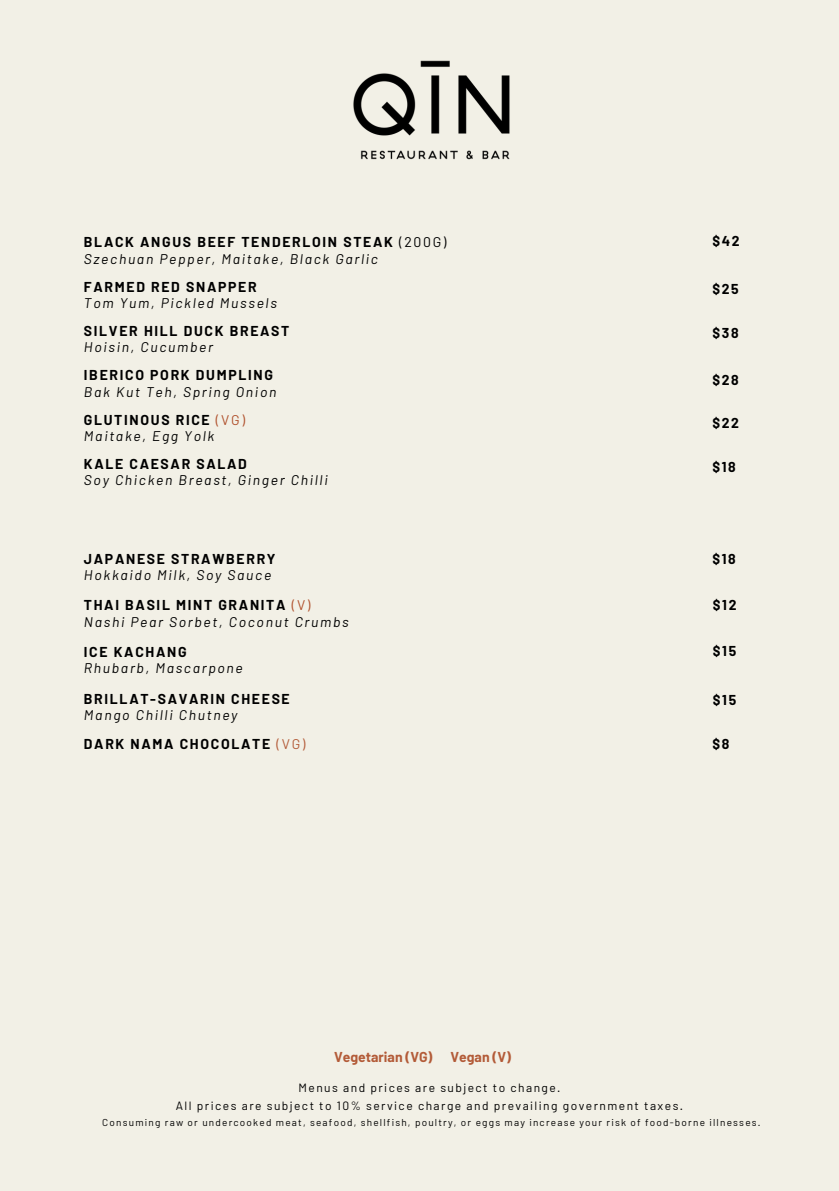
<style>
.page{position:relative;width:839px;height:1191px;background:#fff}
.page>*{position:absolute;margin:0;border:0;box-sizing:border-box;transform-origin:0 0}
.t1{font:italic 14px/16.4px "Barlow";letter-spacing:.12em;color:#000}
.t2{font:700 14px/30.4px "Barlow";letter-spacing:.12em;color:#000}
.t3{font:700 14px "Barlow";color:#b35b38}
.t4{font:12px "Barlow";letter-spacing:.12em;color:#000}
.t5{font:10px "Barlow";letter-spacing:.12em;color:#000}
.s1{font-weight:700;font-style:normal}
.s2{font-style:normal}
.s3{font-weight:400;font-style:italic}
.s4{font-style:normal;color:#b0512d}
.s5{font-weight:400;color:#b0512d}
.s6{font-weight:400;color:#b35b38}
</style>
<div class="page">
<div style="left:0;top:0;width:838px;height:1191px;background:#f2f0e6"></div>
<img style="left:353px;top:60px;width:157px;height:100px">
<h1 class="t1" style="left:84px;top:234px;width:364px"><span class="s1">BLACK ANGUS BEEF TENDERLOIN STEAK</span> <span class="s2">(200G)<br></span>Szechuan Pepper, Maitake, Black Garlic</h1>
<h1 class="t1" style="left:84px;top:278px;width:194px"><span class="s1">FARMED RED SNAPPER<br></span>Tom Yum, Pickled Mussels</h1>
<h1 class="t2" style="left:84px;top:322px;width:207px;line-height:16.4px">SILVER HILL DUCK BREAST<br><span class="s3">Hoisin, Cucumber</span></h1>
<h1 class="t1" style="left:84px;top:367px;width:194px"><span class="s1">IBERICO PORK DUMPLING<br></span>Bak Kut Teh, Spring Onion</h1>
<h1 class="t1" style="left:84px;top:411px;width:163px"><span class="s1">GLUTINOUS RICE</span> <span class="s4">(VG)<br></span>Maitake, Egg Yolk</h1>
<h1 class="t1" style="left:84px;top:455px;width:245px"><span class="s1">KALE CAESAR SALAD<br></span>Soy Chicken Breast, Ginger Chilli</h1>
<p class="t1" style="left:84px;top:550px;width:193px"><span class="s1">JAPANESE STRAWBERRY<br></span>Hokkaido Milk, Soy Sauce</p>
<h4 class="t2" style="left:84px;top:590px;width:228px">THAI BASIL MINT GRANITA <span class="s5">(V)</span></h4>
<h4 class="t1" style="left:84px;top:606px;width:266px;line-height:30.4px">Nashi Pear Sorbet, Coconut Crumbs<br><span class="s1">ICE KACHANG</span></h4>
<h4 class="t2" style="left:84px;top:653px;width:207px"><span class="s3">Rhubarb, Mascarpone<br></span>BRILLAT-SAVARIN CHEESE</h4>
<h4 class="t1" style="left:84px;top:706px;width:155px">Mango Chilli Chutney</h4>
<h4 class="t2" style="left:84px;top:728px;width:223px">DARK NAMA CHOCOLATE <span class="s6">(VG)</span></h4>
<h1 class="t3" style="left:334px;top:1048px;width:100px">Vegetarian (VG)</h1>
<h1 class="t3" style="left:450px;top:1048px;width:62px">Vegan (V)</h1>
<h3 class="t2" style="left:712px;top:226px;width:29px">$42</h3>
<h3 class="t2" style="left:712px;top:273px;width:28px">$25</h3>
<p class="t2" style="left:712px;top:317px;width:28px">$38</p>
<h5 class="t2" style="left:712px;top:364px;width:28px">$28</h5>
<h5 class="t2" style="left:712px;top:407px;width:28px">$22</h5>
<h1 class="t2" style="left:712px;top:451px;width:25px">$18</h1>
<h4 class="t2" style="left:712px;top:543px;width:25px">$18</h4>
<h4 class="t2" style="left:712px;top:589px;width:25px">$12</h4>
<h4 class="t2" style="left:712px;top:636px;width:25px">$15</h4>
<h4 class="t2" style="left:712px;top:684px;width:25px">$15</h4>
<h4 class="t2" style="left:712px;top:728px;width:18px">$8</h4>
<h2 class="t4" style="left:298px;top:1080px;width:263px">Menus and prices are subject to change.</h2>
<h1 class="t5" style="left:102px;top:1116px;width:659px">Consuming raw or undercooked meat, seafood, shellfish, poultry, or eggs may increase your risk of food-borne illnesses.</h1>
<h4 class="t4" style="left:176px;top:1098px;width:508px">All prices are subject to 10% service charge and prevailing government taxes.</h4>
</div>
